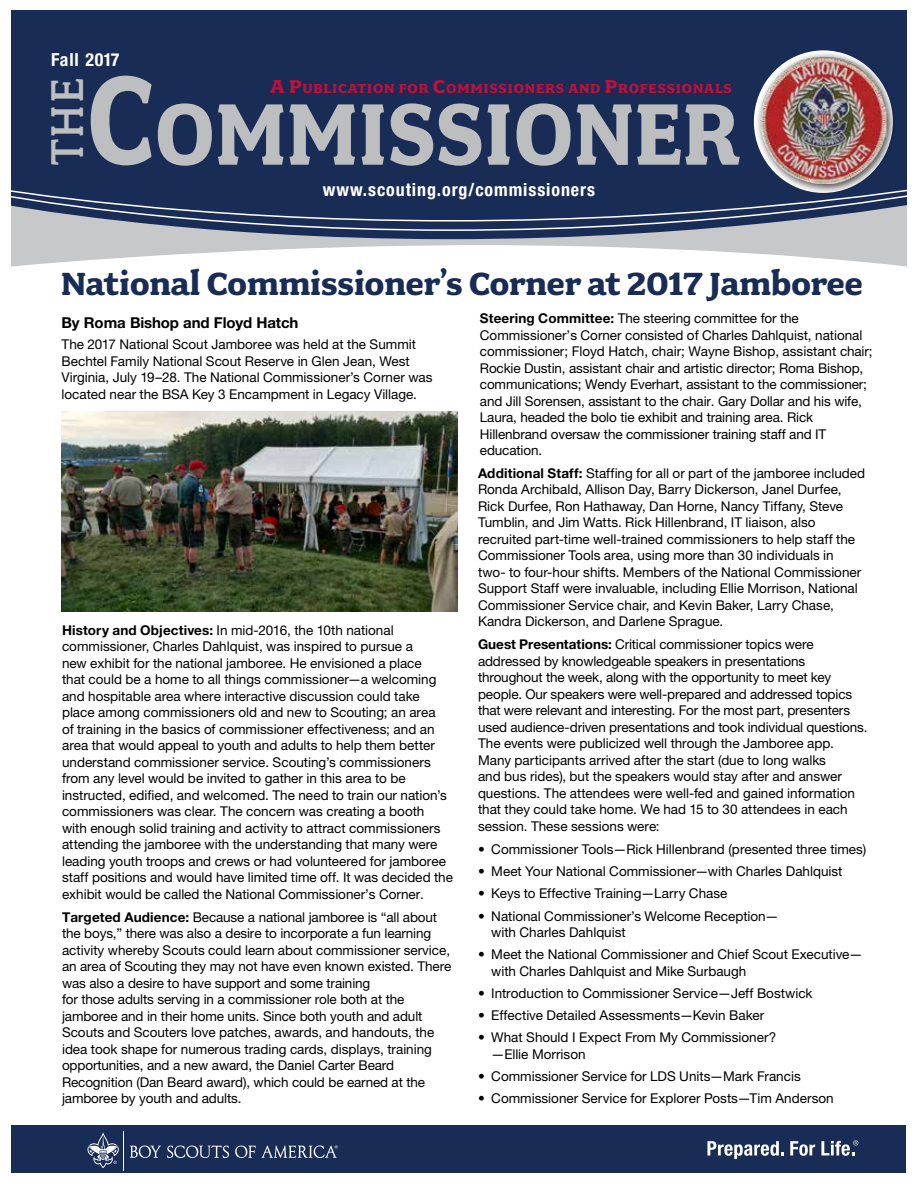
<style>
.page{position:relative;width:918px;height:1188px;background:#fff}
.page>*{position:absolute;margin:0;border:0;box-sizing:border-box;transform-origin:0 0}
.t1{font:700 97.95px "Fairplex Wide";color:#bcbec0;scale:.87 1}
.t2{font:500 51.6px "Fairplex Wide";color:#bcbec0;scale:.87 1}
.t3{font:700 36px "Fairplex Wide";letter-spacing:-.02em;color:#182c56}
.t4{font:700 condensed 18px "Helvetica Neue LT Std";letter-spacing:.05em;color:#fff}
.t5{font:700 condensed 18px "Helvetica Neue LT Std";letter-spacing:.03em;color:#fff}
.t6{font:700 15px "Helvetica Neue LT Std";letter-spacing:-.01em;color:#000}
.t7{font:700 14.7px "Fairplex Wide";letter-spacing:.055em;color:#c41039}
.t8{font:13.5px/16.5px "Helvetica Neue LT Std";color:#000}
.s1{font-size:143.55px}
.s2{font-size:20.85px}
.s3{font-weight:700}
</style>
<div class="page">
<div style="left:12px;top:1126px;width:894px;height:47px;background:#182c56"></div>
<svg style="left:87px;top:1133px;width:32px;height:35px"></svg>
<hr style="left:123px;top:1131px;width:1px;height:40px;background:#fff">
<svg style="left:130px;top:1146px;width:31px;height:12px"></svg>
<svg style="left:167px;top:1146px;width:62px;height:12px"></svg>
<svg style="left:235px;top:1146px;width:21px;height:12px"></svg>
<svg style="left:262px;top:1145px;width:76px;height:13px"></svg>
<svg style="left:707px;top:1141px;width:77px;height:18px"></svg>
<svg style="left:790px;top:1141px;width:25px;height:15px"></svg>
<svg style="left:821px;top:1140px;width:37px;height:16px"></svg>
<svg style="left:12px;top:239px;width:894px;height:28px"></svg>
<svg style="left:12px;top:232px;width:894px;height:7px;background:#8f96a5"></svg>
<svg style="left:12px;top:222px;width:894px;height:10px;background:#6e7990"></svg>
<div style="left:12px;top:11px;width:894px;height:211px;background:#182c56"></div>
<div style="left:88px;top:73px;width:67px;height:95px;background:#182c56"></div>
<div style="left:755px;top:51px;width:142px;height:143px;background:#000;opacity:.75"></div>
<img style="left:760px;top:57px;width:127px;height:127px">
<img style="left:62px;top:411px;width:396px;height:200px">
<h3 class="t5" style="left:51px;top:48px;width:70px">Fall 2017</h3>
<h1 class="t1" style="left:86px;top:78px;width:753px"><span class="s1">C</span>OMMISSIONER</h1>
<h3 class="t4" style="left:323px;top:178px;width:274px">www.scouting.org/commissioners</h3>
<h2 class="t2" style="left:38px;top:165px;width:103px;rotate:-90deg">THE</h2>
<p class="t7" style="left:271px;top:80px;width:463px"><span class="s2">A P</span>UBLICATION FOR <span class="s2">C</span>OMMISSIONERS AND <span class="s2">P</span>ROFESSIONALS</p>
<h3 class="t3" style="left:61px;top:263px;width:804px">National Commissioner’s Corner at 2017 Jamboree</h3>
<p class="t6" style="left:62px;top:314px;width:238px">By Roma Bishop and Floyd Hatch</p>
<p class="t8" style="left:62px;top:336px;width:372px">The 2017 National Scout Jamboree was held at the Summit Bechtel Family National Scout Reserve in Glen Jean, West Virginia, July 19–28. The National Commissioner’s Corner was located near the BSA Key 3 Encampment in Legacy Village.</p>
<p class="t8" style="left:480px;top:310px;width:394px"><span class="s3">Steering Committee:</span> The steering committee for the Commissioner’s Corner consisted of Charles Dahlquist, national commissioner; Floyd Hatch, chair; Wayne Bishop, assistant chair; Rockie Dustin, assistant chair and artistic director; Roma Bishop, communications; Wendy Everhart, assistant to the commissioner; and Jill Sorensen, assistant to the chair. Gary Dollar and his wife, Laura, headed the bolo tie exhibit and training area. Rick Hillenbrand oversaw the commissioner training staff and IT education.</p>
<p class="t8" style="left:478px;top:464px;width:389px"><span class="s3">Additional Staff:</span> Staffing for all or part of the jamboree included Ronda Archibald, Allison Day, Barry Dickerson, Janel Durfee, Rick Durfee, Ron Hathaway, Dan Horne, Nancy Tiffany, Steve Tumblin, and Jim Watts. Rick Hillenbrand, IT liaison, also recruited part-time well-trained commissioners to help staff the Commissioner Tools area, using more than 30 individuals in<br>two- to four-hour shifts. Members of the National Commissioner Support Staff were invaluable, including Ellie Morrison, National Commissioner Service chair, and Kevin Baker, Larry Chase, Kandra Dickerson, and Darlene Sprague.</p>
<p class="t8" style="left:478px;top:636px;width:391px"><span class="s3">Guest Presentations:</span> Critical commissioner topics were addressed by knowledgeable speakers in presentations throughout the week, along with the opportunity to meet key people. Our speakers were well-prepared and addressed topics that were relevant and interesting. For the most part, presenters used audience-driven presentations and took individual questions.<br>The events were publicized well through the Jamboree app.<br>Many participants arrived after the start (due to long walks<br>and bus rides), but the speakers would stay after and answer questions. The attendees were well-fed and gained information that they could take home. We had 15 to 30 attendees in each session. These sessions were:</p>
<p class="t8" style="left:478px;top:841px;width:390px">• Commissioner Tools—Rick Hillenbrand (presented three times)</p>
<p class="t8" style="left:478px;top:863px;width:366px">• Meet Your National Commissioner—with Charles Dahlquist</p>
<p class="t8" style="left:478px;top:885px;width:251px">• Keys to Effective Training—Larry Chase</p>
<p class="t8" style="left:491px;top:907px;width:289px;text-indent:-13px">• National Commissioner’s Welcome Reception— with Charles Dahlquist</p>
<p class="t8" style="left:491px;top:946px;width:373px;text-indent:-13px">• Meet the National Commissioner and Chief Scout Executive— with Charles Dahlquist and Mike Surbaugh</p>
<p class="t8" style="left:478px;top:985px;width:336px">• Introduction to Commissioner Service—Jeff Bostwick</p>
<p class="t8" style="left:478px;top:1007px;width:288px">• Effective Detailed Assessments—Kevin Baker</p>
<p class="t8" style="left:491px;top:1029px;width:286px;text-indent:-13px">• What Should I Expect From My Commissioner? —Ellie Morrison</p>
<p class="t8" style="left:478px;top:1068px;width:324px">• Commissioner Service for LDS Units—Mark Francis</p>
<p class="t8" style="left:478px;top:1090px;width:357px">• Commissioner Service for Explorer Posts—Tim Anderson</p>
<p class="t8" style="left:62px;top:621px;width:393px"><span class="s3">History and Objectives:</span> In mid-2016, the 10th national commissioner, Charles Dahlquist, was inspired to pursue a<br>new exhibit for the national jamboree. He envisioned a place<br>that could be a home to all things commissioner—a welcoming and hospitable area where interactive discussion could take place among commissioners old and new to Scouting; an area<br>of training in the basics of commissioner effectiveness; and an area that would appeal to youth and adults to help them better understand commissioner service. Scouting’s commissioners from any level would be invited to gather in this area to be instructed, edified, and welcomed. The need to train our nation’s commissioners was clear. The concern was creating a booth<br>with enough solid training and activity to attract commissioners attending the jamboree with the understanding that many were leading youth troops and crews or had volunteered for jamboree staff positions and would have limited time off. It was decided the exhibit would be called the National Commissioner’s Corner.</p>
<p class="t8" style="left:62px;top:908px;width:391px"><span class="s3">Targeted Audience:</span> Because a national jamboree is “all about the boys,” there was also a desire to incorporate a fun learning activity whereby Scouts could learn about commissioner service, an area of Scouting they may not have even known existed. There was also a desire to have support and some training<br>for those adults serving in a commissioner role both at the jamboree and in their home units. Since both youth and adult Scouts and Scouters love patches, awards, and handouts, the idea took shape for numerous trading cards, displays, training opportunities, and a new award, the Daniel Carter Beard Recognition (Dan Beard award), which could be earned at the jamboree by youth and adults.</p>
</div>
